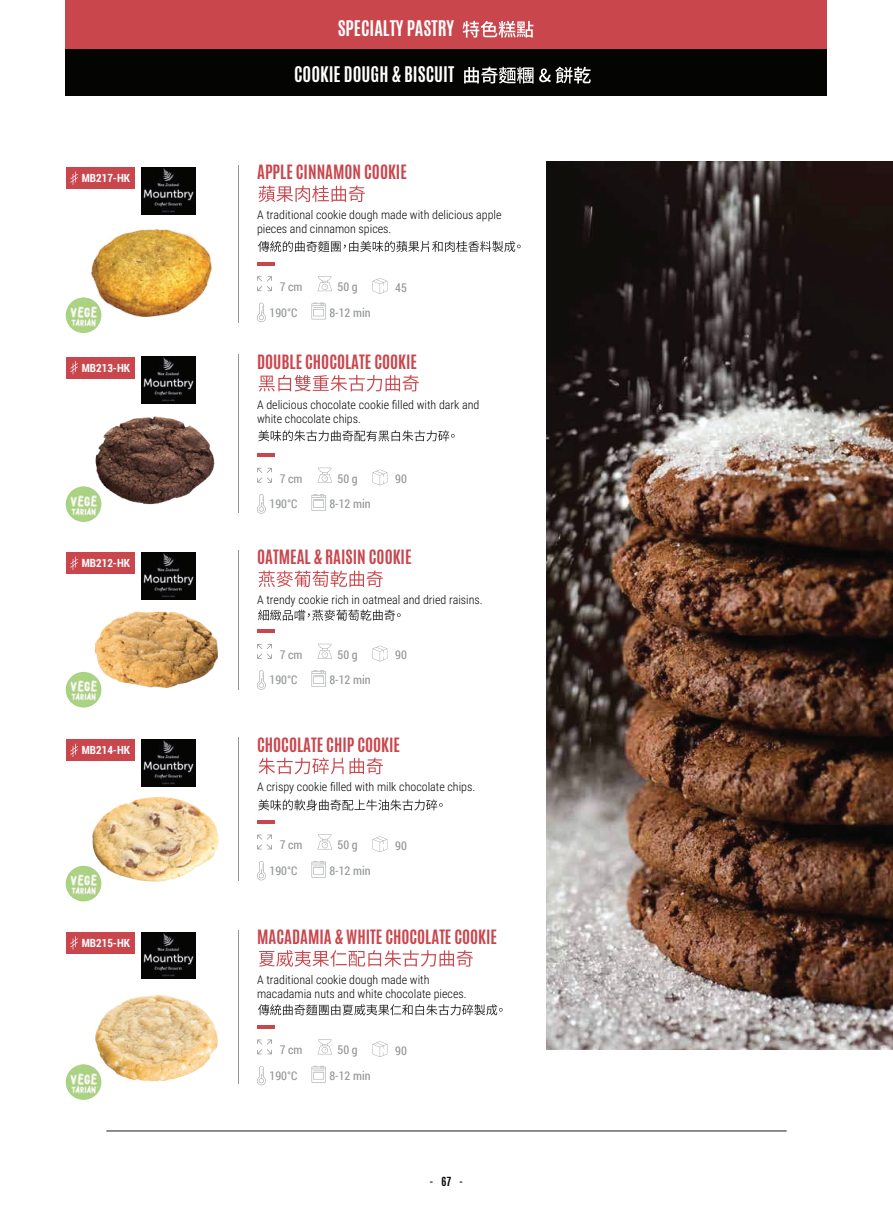
<style>
.page{position:relative;width:893px;height:1212px;background:#fff}
.page>*{position:absolute;margin:0;border:0;box-sizing:border-box;transform-origin:0 0}
.t1{font:700 18px "Antonio";color:#fff}
.t2{font:700 16.5px "Antonio";color:#c9464d}
.t3{font:300 12px/14.4px "Roboto Condensed";color:#040503}
.t4{font:12px "Roboto Condensed";color:#929596}
.t5{font:700 11.25px "Roboto Condensed";color:#fff}
.t6{font:700 10.5px "Antonio";color:#050504}
</style>
<div class="page">
<div style="left:66px;top:0;width:761px;height:49px;background:#c9464d"></div>
<div style="left:66px;top:49px;width:761px;height:46px;background:#040503"></div>
<svg style="left:462px;top:21px;width:71px;height:17px"></svg>
<svg style="left:464px;top:67px;width:127px;height:17px"></svg>
<hr style="left:106px;top:1131px;width:681px;height:1px;background:#201d1e">
<img style="left:546px;top:161px;width:347px;height:888px">
<div style="left:66px;top:167px;width:69px;height:22px;background:#c9464d"></div>
<svg style="left:70px;top:171px;width:8px;height:14px"></svg>
<svg style="left:259px;top:185px;width:106px;height:17px"></svg>
<hr style="left:257px;top:262px;width:17px;height:3px;background:#c9464d">
<svg style="left:257px;top:276px;width:15px;height:15px"></svg>
<svg style="left:318px;top:276px;width:14px;height:15px"></svg>
<svg style="left:372px;top:278px;width:15px;height:16px"></svg>
<svg style="left:258px;top:241px;width:263px;height:11px"></svg>
<hr style="left:238px;top:165px;width:1px;height:157px;background:#929596">
<img style="left:92px;top:229px;width:120px;height:87px">
<svg style="left:257px;top:303px;width:9px;height:19px"></svg>
<svg style="left:312px;top:303px;width:14px;height:16px"></svg>
<img style="left:142px;top:167px;width:53px;height:47px">
<div style="left:66px;top:552px;width:69px;height:22px;background:#c9464d"></div>
<svg style="left:70px;top:556px;width:8px;height:14px"></svg>
<svg style="left:259px;top:570px;width:124px;height:17px"></svg>
<hr style="left:257px;top:630px;width:17px;height:3px;background:#c9464d">
<svg style="left:257px;top:644px;width:15px;height:15px"></svg>
<svg style="left:318px;top:644px;width:14px;height:15px"></svg>
<svg style="left:372px;top:646px;width:15px;height:15px"></svg>
<svg style="left:258px;top:610px;width:143px;height:11px"></svg>
<hr style="left:238px;top:550px;width:1px;height:139px;background:#929596">
<svg style="left:257px;top:670px;width:9px;height:20px"></svg>
<svg style="left:312px;top:670px;width:14px;height:17px"></svg>
<img style="left:142px;top:552px;width:53px;height:47px">
<div style="left:66px;top:740px;width:69px;height:21px;background:#c9464d"></div>
<svg style="left:70px;top:744px;width:8px;height:13px"></svg>
<svg style="left:258px;top:758px;width:125px;height:16px"></svg>
<hr style="left:257px;top:820px;width:17px;height:3px;background:#c9464d">
<svg style="left:257px;top:834px;width:15px;height:15px"></svg>
<svg style="left:318px;top:834px;width:14px;height:15px"></svg>
<svg style="left:372px;top:836px;width:15px;height:16px"></svg>
<svg style="left:258px;top:799px;width:185px;height:11px"></svg>
<hr style="left:238px;top:737px;width:1px;height:143px;background:#929596">
<img style="left:91px;top:797px;width:128px;height:86px">
<svg style="left:257px;top:861px;width:9px;height:19px"></svg>
<svg style="left:312px;top:861px;width:14px;height:16px"></svg>
<img style="left:142px;top:740px;width:53px;height:46px">
<div style="left:66px;top:932px;width:69px;height:21px;background:#c9464d"></div>
<svg style="left:70px;top:936px;width:8px;height:13px"></svg>
<svg style="left:259px;top:950px;width:214px;height:17px"></svg>
<hr style="left:257px;top:1025px;width:17px;height:3px;background:#c9464d">
<svg style="left:257px;top:1039px;width:15px;height:15px"></svg>
<svg style="left:318px;top:1039px;width:14px;height:15px"></svg>
<svg style="left:372px;top:1041px;width:15px;height:16px"></svg>
<svg style="left:258px;top:1004px;width:245px;height:11px"></svg>
<hr style="left:238px;top:930px;width:1px;height:153px;background:#929596">
<img style="left:65px;top:995px;width:153px;height:96px">
<svg style="left:257px;top:1066px;width:9px;height:19px"></svg>
<svg style="left:312px;top:1066px;width:14px;height:16px"></svg>
<img style="left:142px;top:932px;width:53px;height:47px">
<div style="left:66px;top:357px;width:69px;height:21px;background:#c9464d"></div>
<svg style="left:70px;top:361px;width:8px;height:13px"></svg>
<svg style="left:259px;top:375px;width:160px;height:16px"></svg>
<hr style="left:257px;top:454px;width:17px;height:3px;background:#c9464d">
<svg style="left:257px;top:468px;width:15px;height:15px"></svg>
<svg style="left:318px;top:468px;width:14px;height:15px"></svg>
<svg style="left:372px;top:469px;width:15px;height:16px"></svg>
<svg style="left:258px;top:430px;width:197px;height:11px"></svg>
<hr style="left:238px;top:354px;width:1px;height:159px;background:#929596">
<svg style="left:257px;top:494px;width:9px;height:20px"></svg>
<svg style="left:312px;top:494px;width:14px;height:17px"></svg>
<img style="left:142px;top:357px;width:53px;height:46px">
<img style="left:95px;top:416px;width:120px;height:97px">
<img style="left:67px;top:611px;width:151px;height:95px">
<img style="left:66px;top:297px;width:35px;height:36px;border-radius:18px">
<img style="left:66px;top:486px;width:35px;height:36px;border-radius:18px">
<img style="left:66px;top:672px;width:35px;height:35px;border-radius:18px">
<img style="left:66px;top:866px;width:35px;height:35px;border-radius:18px">
<img style="left:66px;top:1064px;width:35px;height:36px;border-radius:18px">
<h1 class="t1" style="left:338px;top:15px;width:118px">SPECIALTY PASTRY</h1>
<h1 class="t1" style="left:294px;top:61px;width:162px">COOKIE DOUGH &amp; BISCUIT</h1>
<p class="t5" style="left:82px;top:170px;width:50px">MB217-HK</p>
<h2 class="t2" style="left:257px;top:160px;width:151px">APPLE CINNAMON COOKIE</h2>
<p class="t3" style="left:257px;top:207px;width:246px">A traditional cookie dough made with delicious apple pieces and cinnamon spices.</p>
<p class="t4" style="left:280px;top:279px;width:24px">7 cm</p>
<p class="t4" style="left:337px;top:279px;width:22px">50 g</p>
<p class="t4" style="left:395px;top:279px;width:13px">45</p>
<p class="t4" style="left:270px;top:304px;width:30px">190°C</p>
<p class="t4" style="left:329px;top:304px;width:43px">8-12 min</p>
<p class="t5" style="left:82px;top:360px;width:50px">MB213-HK</p>
<h2 class="t2" style="left:257px;top:349px;width:161px">DOUBLE CHOCOLATE COOKIE</h2>
<p class="t3" style="left:257px;top:397px;width:224px">A delicious chocolate cookie filled with dark and white chocolate chips.</p>
<p class="t4" style="left:280px;top:470px;width:24px">7 cm</p>
<p class="t4" style="left:337px;top:470px;width:22px">50 g</p>
<p class="t4" style="left:395px;top:471px;width:13px">90</p>
<p class="t4" style="left:270px;top:496px;width:30px">190°C</p>
<p class="t4" style="left:329px;top:496px;width:43px">8-12 min</p>
<p class="t5" style="left:82px;top:555px;width:50px">MB212-HK</p>
<h2 class="t2" style="left:257px;top:545px;width:156px">OATMEAL &amp; RAISIN COOKIE</h2>
<p class="t3" style="left:257px;top:592px;width:227px">A trendy cookie rich in oatmeal and dried raisins.</p>
<p class="t4" style="left:280px;top:646px;width:24px">7 cm</p>
<p class="t4" style="left:337px;top:646px;width:22px">50 g</p>
<p class="t4" style="left:395px;top:647px;width:13px">90</p>
<p class="t4" style="left:270px;top:672px;width:30px">190°C</p>
<p class="t4" style="left:329px;top:672px;width:43px">8-12 min</p>
<p class="t5" style="left:82px;top:742px;width:50px">MB214-HK</p>
<h2 class="t2" style="left:257px;top:732px;width:144px">CHOCOLATE CHIP COOKIE</h2>
<p class="t3" style="left:257px;top:779px;width:220px">A crispy cookie filled with milk chocolate chips.</p>
<p class="t4" style="left:280px;top:837px;width:24px">7 cm</p>
<p class="t4" style="left:337px;top:837px;width:22px">50 g</p>
<p class="t4" style="left:395px;top:837px;width:13px">90</p>
<p class="t4" style="left:270px;top:862px;width:30px">190°C</p>
<p class="t4" style="left:329px;top:862px;width:43px">8-12 min</p>
<p class="t5" style="left:82px;top:935px;width:50px">MB215-HK</p>
<h2 class="t2" style="left:257px;top:924px;width:241px">MACADAMIA &amp; WHITE CHOCOLATE COOKIE</h2>
<p class="t3" style="left:257px;top:972px;width:211px">A traditional cookie dough made with macadamia nuts and white chocolate pieces.</p>
<p class="t4" style="left:280px;top:1042px;width:24px">7 cm</p>
<p class="t4" style="left:337px;top:1042px;width:22px">50 g</p>
<p class="t4" style="left:395px;top:1042px;width:13px">90</p>
<p class="t4" style="left:270px;top:1067px;width:30px">190°C</p>
<p class="t4" style="left:329px;top:1067px;width:43px">8-12 min</p>
<p class="t6" style="left:430px;top:1173px;width:35px">-67-</p>
</div>
